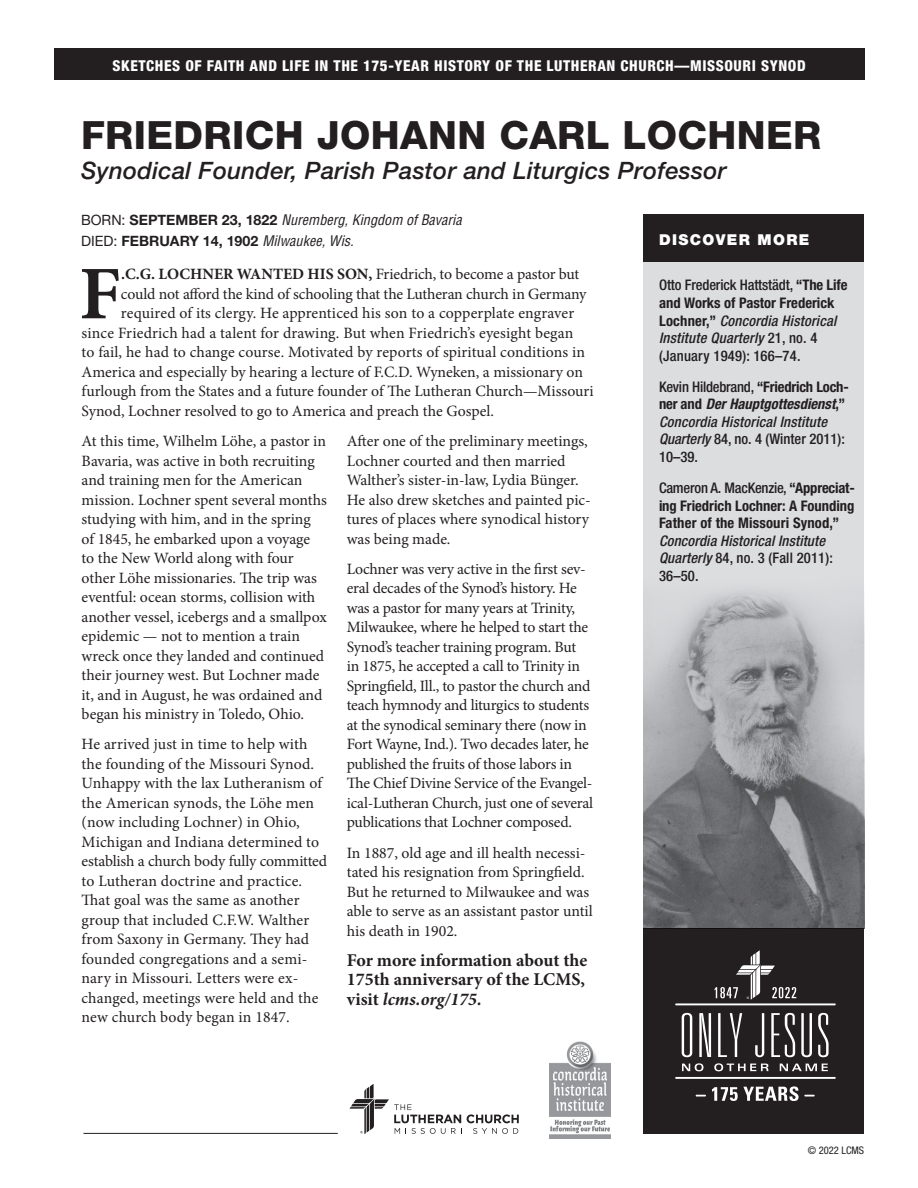
<style>
.page{position:relative;width:918px;height:1188px;background:#fff}
.page>*{position:absolute;margin:0;border:0;box-sizing:border-box;transform-origin:0 0}
.t1{font:700 75.75px "Minion Pro";color:#231f20}
.t2{font:800 39px "Helvetica Neue LT Std";letter-spacing:.01em;color:#231f20}
.t3{font:italic 500 24px "Helvetica Neue LT Std";letter-spacing:.01em;color:#231f20}
.t4{font:700 18px/19.5px "Minion Pro";color:#231f20;text-align:justify}
.t5{font:15.75px/19.5px "Minion Pro";letter-spacing:-.005em;color:#231f20}
.t6{font:800 condensed 15px "Helvetica Neue LT Std";letter-spacing:.04em;color:#fff}
.t7{font:900 15px "Helvetica Neue LT Std";letter-spacing:.09em;color:#fff}
.t8{font:500 condensed 14.7px/17.5px "Helvetica Neue LT Std";letter-spacing:-.01em;color:#231f20}
.t9{font:700 condensed 14.7px/17.5px "Helvetica Neue LT Std";color:#231f20}
.t10{font:italic condensed 14.25px "Helvetica LT Std";color:#231f20}
.t11{font:700 14.25px "Helvetica Neue LT Std";color:#231f20}
.t12{font:condensed 10.5px "Helvetica Neue LT Std";color:#231f20}
.s1{font-family:"Helvetica Neue LT Std";font-style:normal;font-stretch:normal}
.s2{font-family:"Helvetica Neue LT Std";font-weight:700;font-style:normal;font-stretch:normal}
.s3{font-weight:400}
.s4{font-family:"Helvetica LT Std";font-weight:400;font-style:italic;font-stretch:condensed}
.s5{font-weight:700}
.s6{font-style:italic}
.s7{font-weight:700;font-style:italic}
.s8{font-weight:500}
.s9{font-weight:500;font-style:italic}
</style>
<div class="page">
<div style="left:644px;top:214px;width:220px;height:777px;background:#dcdddf"></div>
<div style="left:644px;top:214px;width:220px;height:48px;background:#231f20"></div>
<div style="left:644px;top:928px;width:220px;height:206px;background:#231f20"></div>
<div style="left:54px;top:48px;width:810px;height:32px;background:#231f20"></div>
<svg style="left:349px;top:1084px;width:170px;height:50px"></svg>
<hr style="left:83px;top:1133px;width:255px;height:1px;background:#231f20">
<svg style="left:682px;top:1013px;width:10px;height:44px"></svg>
<svg style="left:699px;top:1013px;width:12px;height:44px"></svg>
<svg style="left:718px;top:1013px;width:24px;height:44px"></svg>
<svg style="left:755px;top:1013px;width:9px;height:44px"></svg>
<svg style="left:771px;top:1013px;width:24px;height:44px"></svg>
<svg style="left:801px;top:1013px;width:11px;height:44px"></svg>
<svg style="left:818px;top:1013px;width:11px;height:44px"></svg>
<hr style="left:675px;top:1077px;width:161px;height:2px;background:#fff">
<svg style="left:696px;top:1095px;width:10px;height:2px"></svg>
<svg style="left:712px;top:1086px;width:103px;height:15px"></svg>
<hr style="left:675px;top:1003px;width:161px;height:2px;background:#fff">
<svg style="left:715px;top:950px;width:81px;height:50px"></svg>
<svg style="left:682px;top:1063px;width:22px;height:8px"></svg>
<svg style="left:714px;top:1063px;width:55px;height:8px"></svg>
<svg style="left:780px;top:1064px;width:48px;height:7px"></svg>
<img style="left:550px;top:1041px;width:60px;height:98px">
<img style="left:644px;top:591px;width:220px;height:337px">
<p class="t6" style="left:113px;top:56px;width:695px">SKETCHES OF FAITH AND LIFE IN THE 175-YEAR HISTORY OF THE LUTHERAN CHURCH—MISSOURI SYNOD</p>
<p class="t2" style="left:81px;top:112px;width:742px">FRIEDRICH JOHANN CARL LOCHNER</p>
<p class="t3" style="left:81px;top:157px;width:647px">Synodical Founder, Parish Pastor and Liturgics Professor</p>
<p class="t10" style="left:81px;top:211px;width:382px"><span class="s1">BORN:</span> <span class="s2">SEPTEMBER 23, 1822</span> Nuremberg, Kingdom of Bavaria</p>
<p class="t11" style="left:81px;top:232px;width:274px"><span class="s3">DIED:</span> FEBRUARY 14, 1902 <span class="s4">Milwaukee, Wis.</span></p>
<p class="t1" style="left:79px;top:241px;width:43px">F</p>
<p class="t5" style="left:121px;top:265px;width:460px"><span class="s5">.C.G. LOCHNER WANTED HIS SON,</span> Friedrich, to become a pastor but</p>
<p class="t5" style="left:121px;top:284px;width:467px">could not afford the kind of schooling that the Lutheran church in Germany</p>
<p class="t5" style="left:121px;top:304px;width:455px">required of its clergy. He apprenticed his son to a copperplate engraver</p>
<p class="t5" style="left:82px;top:323px;width:493px">since Friedrich had a talent for drawing. But when Friedrich’s eyesight began</p>
<p class="t5" style="left:82px;top:343px;width:505px">to fail, he had to change course. Motivated by reports of spiritual conditions in</p>
<p class="t5" style="left:82px;top:362px;width:503px">America and especially by hearing a lecture of F.C.D. Wyneken, a missionary on</p>
<p class="t5" style="left:82px;top:382px;width:514px">furlough from the States and a future founder of The Lutheran Church—Missouri</p>
<p class="t5" style="left:82px;top:401px;width:414px">Synod, Lochner resolved to go to America and preach the Gospel.</p>
<p class="t5" style="left:82px;top:431px;width:247px">At this time, Wilhelm Löhe, a pastor in Bavaria, was active in both recruiting and training men for the American mission. Lochner spent several months studying with him, and in the spring of 1845, he embarked upon a voyage<br>to the New World along with four other Löhe missionaries. The trip was eventful: ocean storms, collision with another vessel, icebergs and a smallpox epidemic — not to mention a train wreck once they landed and continued their journey west. But Lochner made it, and in August, he was ordained and began his ministry in Toledo, Ohio.</p>
<p class="t5" style="left:82px;top:735px;width:247px">He arrived just in time to help with the founding of the Missouri Synod.<br>Unhappy with the lax Lutheranism of the American synods, the Löhe men (now including Lochner) in Ohio, Michigan and Indiana determined to establish a church body fully committed to Lutheran doctrine and practice.<br>That goal was the same as another group that included C.F.W. Walther from Saxony in Germany. They had founded congregations and a semi&shy;nary in Missouri. Letters were ex&shy;changed, meetings were held and the new church body began in 1847.</p>
<p class="t5" style="left:347px;top:431px;width:246px">After one of the preliminary meetings, Lochner courted and then married Walther’s sister-in-law, Lydia Bünger.<br>He also drew sketches and painted pic&shy;tures of places where synodical history was being made.</p>
<p class="t5" style="left:347px;top:559px;width:248px">Lochner was very active in the first sev&shy;eral decades of the Synod’s history. He was a pastor for many years at Trinity, Milwaukee, where he helped to start the Synod’s teacher training program. But<br>in 1875, he accepted a call to Trinity in Springfield, Ill., to pastor the church and teach hymnody and liturgics to students at the synodical seminary there (now in Fort Wayne, Ind.). Two decades later, he published the fruits of those labors in The Chief Divine Service of the Evangel&shy;ical-Lutheran Church, just one of several publications that Lochner composed.</p>
<p class="t5" style="left:347px;top:843px;width:248px">In 1887, old age and ill health necessi&shy;tated his resignation from Springfield.<br>But he returned to Milwaukee and was able to serve as an assistant pastor until his death in 1902.</p>
<p class="t4" style="left:347px;top:950px;width:242px">For more information about the 175th anniversary of the LCMS, visit <span class="s6">lcms.org/175.</span></p>
<p class="t7" style="left:659px;top:231px;width:152px">DISCOVER MORE</p>
<p class="t8" style="left:659px;top:276px;width:190px">Otto Frederick Hattstädt, <span class="s5">“The Life and Works of Pastor Frederick<br>Lochner,”</span> <span class="s6">Concordia Historical<br>Institute Quarterly</span> 21, no. 4 (January 1949): 166–74.</p>
<p class="t8" style="left:659px;top:378px;width:191px">Kevin Hildebrand, <span class="s5">“Friedrich Loch&shy;ner and</span> <span class="s7">Der Hauptgottesdienst</span><span class="s5">,”<br></span><span class="s6">Concordia Historical Institute<br>Quarterly</span> 84, no. 4 (Winter 2011):<br>10–39.</p>
<p class="t9" style="left:659px;top:479px;width:197px"><span class="s8">Cameron A. MacKenzie,</span> “Appreciat&shy;ing Friedrich Lochner: A Founding<br>Father of the Missouri Synod,”<br><span class="s9">Concordia Historical Institute<br>Quarterly</span> <span class="s8">84, no. 3 (Fall 2011):<br>36–50.</span></p>
<p class="t12" style="left:808px;top:1144px;width:58px">© 2022 LCMS</p>
</div>
